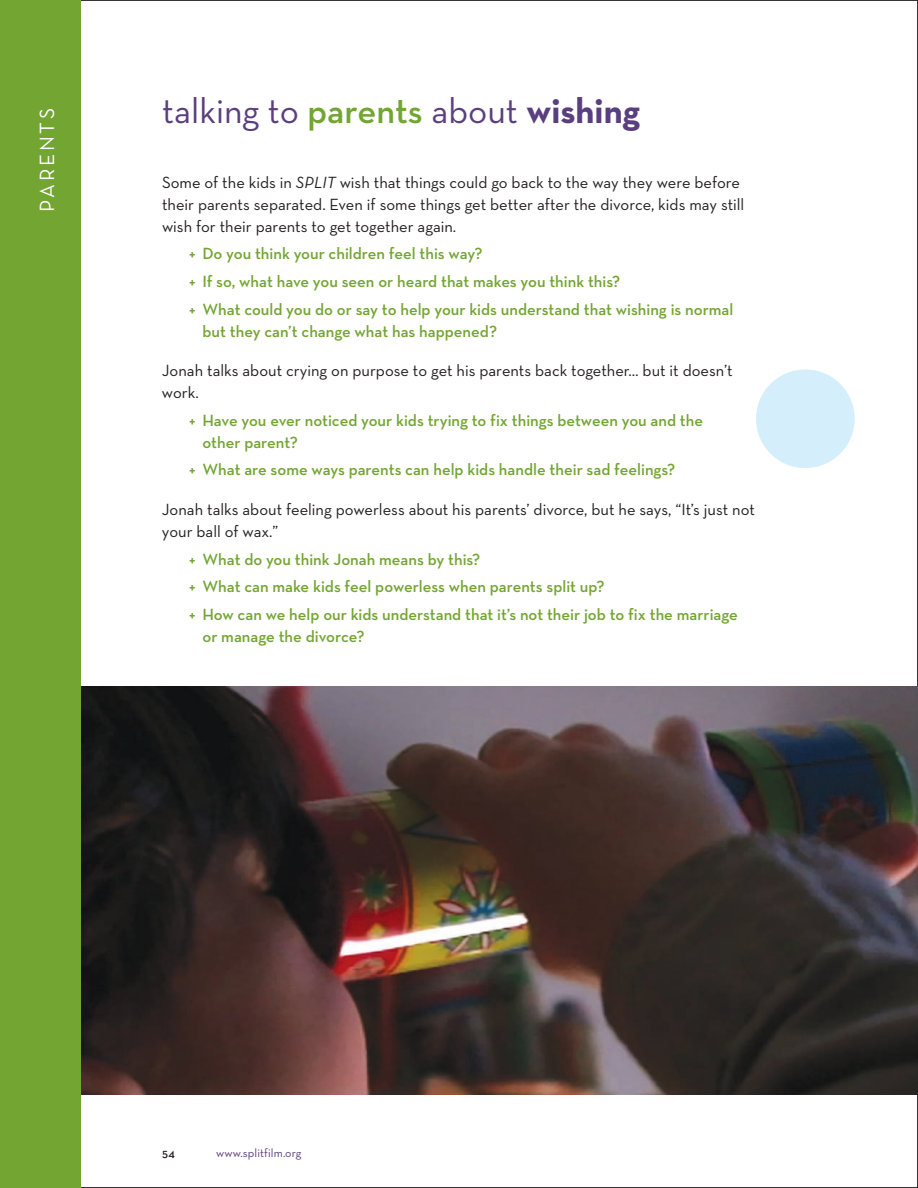
<style>
.page{position:relative;width:918px;height:1188px;background:#fff}
.page>*{position:absolute;margin:0;border:0;box-sizing:border-box;transform-origin:0 0}
.subhead_1{font:36px "Neutra Text";color:#5a3f7f}
.t1{font:21px "Neutra Text";letter-spacing:.13em;color:#fff}
.t2{font:600 16.5px/21.8px "Neutra Text";color:#73a532}
.before_parents_kids{font:16.5px/21.8px "Neutra Text";color:#231f20}
.t3{font:12px "Neutra Text";letter-spacing:.01em;color:#5a3f7f}
.t4{font:600 12px "Neutra Text";color:#231f20}
.s1{font-weight:600;color:#73a532}
.s2{font-weight:700}
.s3{font-style:italic}
</style>
<div class="page">
<div style="left:0;top:0;width:81px;height:1188px;background:#73a532"></div>
<img style="left:81px;top:687px;width:837px;height:408px">
<div style="left:756px;top:369px;width:99px;height:99px;background:#d4effb;border-radius:50%"></div>
<p class="t1" style="left:34px;top:212px;width:105px;rotate:-90deg">PARENTS</p>
<p class="subhead_1" style="left:162px;top:89px;width:480px">talking to <span class="s1">parents</span> about <span class="s2">wishing</span></p>
<p class="before_parents_kids" style="left:162px;top:171px;width:584px">Some of the kids in <span class="s3">SPLIT</span> wish that things could go back to the way they were before their parents separated. Even if some things get better after the divorce, kids may still wish for their parents to get together again.</p>
<p class="t2" style="left:189px;top:243px;width:295px">+ Do you think your children feel this way?</p>
<p class="t2" style="left:189px;top:270px;width:433px">+ If so, what have you seen or heard that makes you think this?</p>
<p class="t2" style="left:202px;top:298px;width:532px;text-indent:-13px">+ What could you do or say to help your kids understand that wishing is normal but they can’t change what has happened?</p>
<p class="before_parents_kids" style="left:162px;top:360px;width:572px">Jonah talks about crying on purpose to get his parents back together… but it doesn’t work.</p>
<p class="t2" style="left:202px;top:409px;width:502px;text-indent:-13px">+ Have you ever noticed your kids trying to fix things between you and the other parent?</p>
<p class="t2" style="left:189px;top:459px;width:488px">+ What are some ways parents can help kids handle their sad feelings?</p>
<p class="before_parents_kids" style="left:162px;top:498px;width:594px">Jonah talks about feeling powerless about his parents’ divorce, but he says, “It’s just not your ball of wax.”</p>
<p class="t2" style="left:189px;top:548px;width:293px">+ What do you think Jonah means by this?</p>
<p class="t2" style="left:189px;top:576px;width:417px">+ What can make kids feel powerless when parents split up?</p>
<p class="t2" style="left:202px;top:603px;width:537px;text-indent:-13px">+ How can we help our kids understand that it’s not their job to fix the marriage or manage the divorce?</p>
<p class="t4" style="left:162px;top:1145px;width:14px">54</p>
<p class="t3" style="left:216px;top:1145px;width:87px">www.splitfilm.org</p>
</div>
